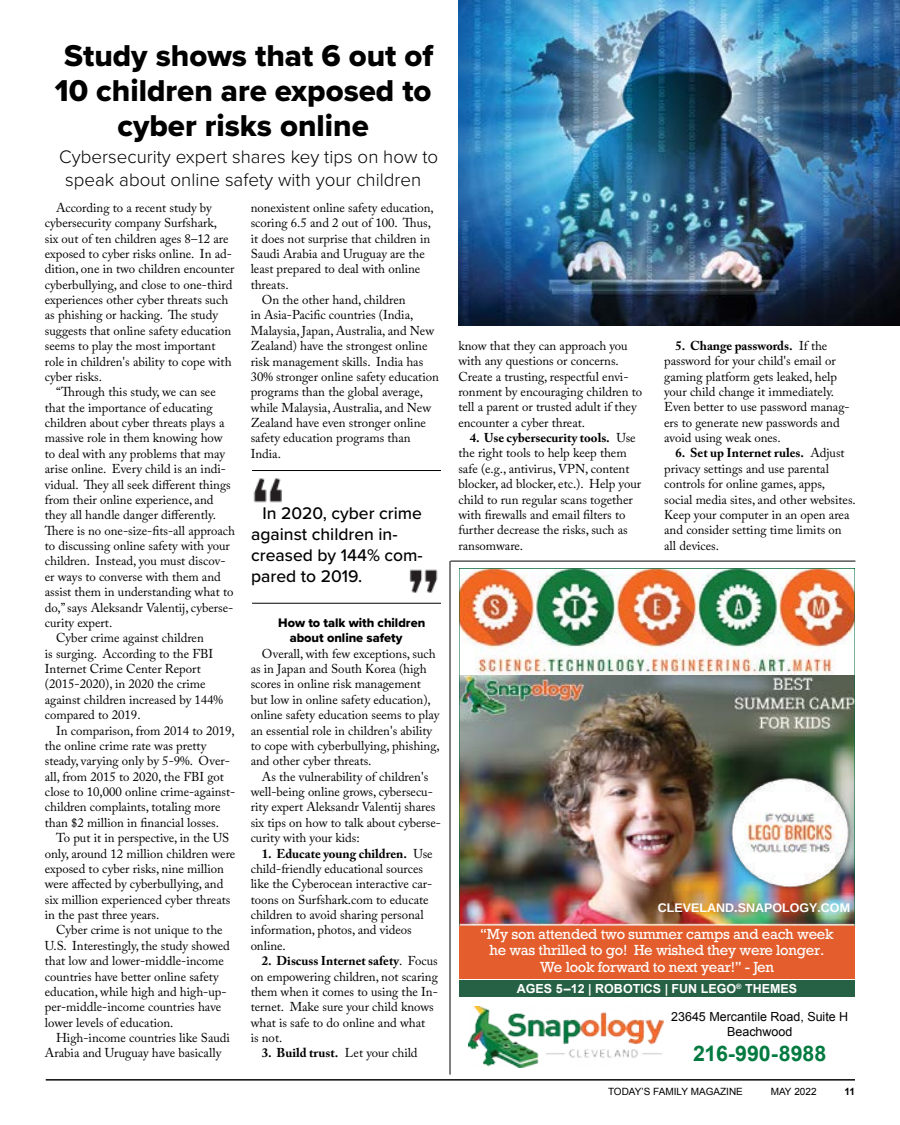
<style>
.page{position:relative;width:900px;height:1125px;background:#fff}
.page>*{position:absolute;margin:0;border:0;box-sizing:border-box;transform-origin:0 0}
.t1{font:31.25px/35px "Proxima Nova Extrabld";color:#000;text-align:center}
.t2{font:700 21.38px "Arial";color:#027a40}
.t3{font:300 18.75px/22.5px "Proxima Nova";color:#000;text-align:center}
.t4{font:500 17.5px/21px "Proxima Nova";color:#000}
.t5{font:13.75px/16.5px "Rockwell";letter-spacing:-.02em;color:#fff;text-align:center}
.t6{font:12.75px/15.4px "Adobe Caslon Pro";color:#000}
.t7{font:12.75px/15.4px "Proxima Nova Extrabld";color:#000}
.t8{font:700 12.75px "Adobe Caslon Pro";color:#000}
.t9{font:12.5px/15px "Arial";color:#000;text-align:center}
.t10{font:700 12.5px "Arial";color:#fff}
.t11{font:700 12.5px "Arimo";color:#fff}
.t12{font:10px "Arial";color:#000}
.t13{font:700 10px "Arial";color:#000}
.s1{font-weight:700}
.s2{font-weight:400}
</style>
<div class="page">
<hr style="left:46px;top:1080px;width:809px;height:1px;background:#000">
<hr style="left:450px;top:561px;width:405px;height:1px;background:#000">
<hr style="left:450px;top:561px;width:1px;height:514px;background:#000">
<img style="left:461px;top:674px;width:392px;height:252px">
<img style="left:726px;top:773px;width:127px;height:119px">
<img style="left:461px;top:570px;width:392px;height:104px">
<div style="left:459px;top:981px;width:396px;height:16px;background:#266145"></div>
<img style="left:468px;top:1007px;width:195px;height:61px">
<div style="left:459px;top:926px;width:396px;height:53px;background:#e45d2c"></div>
<img style="left:458px;top:0;width:442px;height:326px">
<img style="left:409px;top:569px;width:29px;height:24px">
<hr style="left:252px;top:470px;width:189px;height:1px;background:#000">
<hr style="left:252px;top:603px;width:189px;height:1px;background:#000">
<img style="left:253px;top:478px;width:29px;height:25px">
<h1 class="t1" style="left:55px;top:38px;width:380px">Study shows that 6 out of<br>10 children are exposed to cyber risks online</h1>
<h3 class="t3" style="left:59px;top:145px;width:381px">Cybersecurity expert shares key tips on how to speak about online safety with your children</h3>
<p class="t6" style="left:45px;top:200px;width:191px;text-indent:11px">According to a recent study by cybersecurity company Surfshark,<br>six out of ten children ages 8–12 are exposed to cyber risks online. In ad&shy;dition, one in two children encounter cyberbullying, and close to one-third experiences other cyber threats such as phishing or hacking. The study suggests that online safety education seems to play the most important role in children's ability to cope with cyber risks.</p>
<p class="t6" style="left:56px;top:384px;width:161px">“Through this study, we can see</p>
<p class="t6" style="left:45px;top:400px;width:169px">that the importance of educating</p>
<p class="t6" style="left:45px;top:415px;width:181px">children about cyber threats plays a</p>
<p class="t6" style="left:45px;top:430px;width:179px">massive role in them knowing how</p>
<p class="t6" style="left:45px;top:446px;width:182px">to deal with any problems that may</p>
<p class="t6" style="left:45px;top:461px;width:183px">arise online. Every child is an indi-</p>
<p class="t6" style="left:45px;top:476px;width:187px">vidual. They all seek different things</p>
<p class="t6" style="left:45px;top:492px;width:170px">from their online experience, and</p>
<p class="t6" style="left:45px;top:507px;width:173px">they all handle danger differently.</p>
<p class="t6" style="left:45px;top:523px;width:192px">There is no one-size-fits-all approach</p>
<p class="t6" style="left:45px;top:538px;width:187px">to discussing online safety with your</p>
<p class="t6" style="left:45px;top:553px;width:182px">children. Instead, you must discov-</p>
<p class="t6" style="left:45px;top:569px;width:178px">er ways to converse with them and</p>
<p class="t6" style="left:45px;top:584px;width:190px">assist them in understanding what to</p>
<p class="t6" style="left:45px;top:599px;width:190px">do,” says Aleksandr Valentij, cyberse-</p>
<p class="t6" style="left:45px;top:615px;width:69px">curity expert.</p>
<p class="t6" style="left:56px;top:630px;width:149px">Cyber crime against children</p>
<p class="t6" style="left:45px;top:646px;width:170px">is surging. According to the FBI</p>
<p class="t6" style="left:45px;top:661px;width:157px">Internet Crime Center Report</p>
<p class="t6" style="left:45px;top:676px;width:162px">(2015-2020), in 2020 the crime</p>
<p class="t6" style="left:45px;top:692px;width:180px">against children increased by 144%</p>
<p class="t6" style="left:45px;top:707px;width:97px">compared to 2019.</p>
<p class="t6" style="left:56px;top:722px;width:180px">In comparison, from 2014 to 2019,</p>
<p class="t6" style="left:45px;top:738px;width:163px">the online crime rate was pretty</p>
<p class="t6" style="left:45px;top:753px;width:187px">steady, varying only by 5-9%. Over-</p>
<p class="t6" style="left:45px;top:769px;width:181px">all, from 2015 to 2020, the FBI got</p>
<p class="t6" style="left:45px;top:784px;width:192px">close to 10,000 online crime-against-</p>
<p class="t6" style="left:45px;top:799px;width:177px">children complaints, totaling more</p>
<p class="t6" style="left:45px;top:815px;width:176px">than $2 million in financial losses.</p>
<p class="t6" style="left:56px;top:830px;width:175px">To put it in perspective, in the US</p>
<p class="t6" style="left:45px;top:845px;width:192px">only, around 12 million children were</p>
<p class="t6" style="left:45px;top:861px;width:181px">exposed to cyber risks, nine million</p>
<p class="t6" style="left:45px;top:876px;width:180px">were affected by cyberbullying, and</p>
<p class="t6" style="left:45px;top:892px;width:187px">six million experienced cyber threats</p>
<p class="t6" style="left:45px;top:907px;width:116px">in the past three years.</p>
<p class="t6" style="left:56px;top:922px;width:168px">Cyber crime is not unique to the</p>
<p class="t6" style="left:45px;top:938px;width:187px">U.S. Interestingly, the study showed</p>
<p class="t6" style="left:45px;top:953px;width:181px">that low and lower-middle-income</p>
<p class="t6" style="left:45px;top:968px;width:175px">countries have better online safety</p>
<p class="t6" style="left:45px;top:984px;width:183px">education, while high and high-up-</p>
<p class="t6" style="left:45px;top:999px;width:178px">per-middle-income countries have</p>
<p class="t6" style="left:45px;top:1015px;width:130px">lower levels of education.</p>
<p class="t6" style="left:56px;top:1030px;width:175px">High-income countries like Saudi</p>
<p class="t6" style="left:45px;top:1045px;width:178px">Arabia and Uruguay have basically</p>
<p class="t6" style="left:251px;top:200px;width:185px">nonexistent online safety education,</p>
<p class="t6" style="left:251px;top:215px;width:182px">scoring 6.5 and 2 out of 100. Thus,</p>
<p class="t6" style="left:251px;top:230px;width:181px">it does not surprise that children in</p>
<p class="t6" style="left:251px;top:246px;width:176px">Saudi Arabia and Uruguay are the</p>
<p class="t6" style="left:251px;top:261px;width:171px">least prepared to deal with online</p>
<p class="t6" style="left:251px;top:277px;width:39px">threats.</p>
<p class="t6" style="left:262px;top:292px;width:145px">On the other hand, children</p>
<p class="t6" style="left:251px;top:307px;width:164px">in Asia-Pacific countries (India,</p>
<p class="t6" style="left:251px;top:323px;width:185px">Malaysia, Japan, Australia, and New</p>
<p class="t6" style="left:251px;top:338px;width:178px">Zealand) have the strongest online</p>
<p class="t6" style="left:251px;top:353px;width:174px">risk management skills. India has</p>
<p class="t6" style="left:251px;top:369px;width:190px">30% stronger online safety education</p>
<p class="t6" style="left:251px;top:384px;width:174px">programs than the global average,</p>
<p class="t6" style="left:251px;top:400px;width:182px">while Malaysia, Australia, and New</p>
<p class="t6" style="left:251px;top:415px;width:177px">Zealand have even stronger online</p>
<p class="t6" style="left:251px;top:430px;width:162px">safety education programs than</p>
<p class="t6" style="left:251px;top:446px;width:32px">India.</p>
<h3 class="t4" style="left:251px;top:502px;width:173px;text-indent:11px">In 2020, cyber crime against children in&shy;creased by 144% com&shy;pared to 2019.</h3>
<p class="t7" style="left:290px;top:615px;width:137px;text-indent:-12px">How to talk with children about online safety</p>
<p class="t6" style="left:251px;top:646px;width:191px;text-indent:11px">Overall, with few exceptions, such as in Japan and South Korea (high scores in online risk management but low in online safety education), online safety education seems to play an essential role in children's ability to cope with cyberbullying, phishing, and other cyber threats.</p>
<p class="t6" style="left:251px;top:769px;width:192px;text-indent:11px">As the vulnerability of children's well-being online grows, cybersecu&shy;rity expert Aleksandr Valentij shares six tips on how to talk about cyberse&shy;curity with your kids:</p>
<p class="t6" style="left:251px;top:845px;width:184px;text-indent:11px"><span class="s1">1. Educate young children.</span> Use child-friendly educational sources like the Cyberocean interactive car&shy;toons on Surfshark.com to educate children to avoid sharing personal information, photos, and videos online.</p>
<p class="t6" style="left:251px;top:953px;width:189px;text-indent:11px"><span class="s1">2. Discuss Internet safety</span>. Focus on empowering children, not scaring them when it comes to using the In&shy;ternet. Make sure your child knows what is safe to do online and what<br>is not.</p>
<p class="t8" style="left:262px;top:1046px;width:157px">3. Build trust. <span class="s2">Let your child</span></p>
<p class="t6" style="left:458px;top:338px;width:185px">know that they can approach you with any questions or concerns.<br>Create a trusting, respectful envi&shy;ronment by encouraging children to tell a parent or trusted adult if they encounter a cyber threat.</p>
<p class="t6" style="left:458px;top:430px;width:184px;text-indent:11px"><span class="s1">4. Use cybersecurity tools.</span> Use the right tools to help keep them safe (e.g., antivirus, VPN, content blocker, ad blocker, etc.). Help your child to run regular scans together with firewalls and email filters to further decrease the risks, such as ransomware.</p>
<p class="t6" style="left:664px;top:338px;width:187px;text-indent:11px"><span class="s1">5. Change passwords.</span> If the password for your child's email or gaming platform gets leaked, help your child change it immediately.<br>Even better to use password manag&shy;ers to generate new passwords and avoid using weak ones.</p>
<p class="t6" style="left:664px;top:445px;width:193px;text-indent:11px"><span class="s1">6. Set up Internet rules.</span> Adjust privacy settings and use parental controls for online games, apps, social media sites, and other websites.<br>Keep your computer in an open area and consider setting time limits on all devices.</p>
<p class="t11" style="left:658px;top:899px;width:194px">CLEVELAND.SNAPOLOGY.COM</p>
<p class="t5" style="left:480px;top:926px;width:355px">“My son attended two summer camps and each week he was thrilled to go! He wished they were longer.<br>We look forward to next year!” - Jen</p>
<p class="t10" style="left:517px;top:980px;width:282px">AGES 5–12 | ROBOTICS | FUN LEGO<sup>®</sup> THEMES</p>
<p class="t9" style="left:671px;top:1009px;width:179px">23645 Mercantile Road, Suite H<br>Beachwood</p>
<h2 class="t2" style="left:693px;top:1040px;width:135px">216-990-8988</h2>
<p class="t12" style="left:608px;top:1085px;width:136px">TODAY’S FAMILY MAGAZINE</p>
<p class="t12" style="left:771px;top:1085px;width:47px">MAY 2022</p>
<p class="t13" style="left:844px;top:1085px;width:12px">11</p>
</div>
